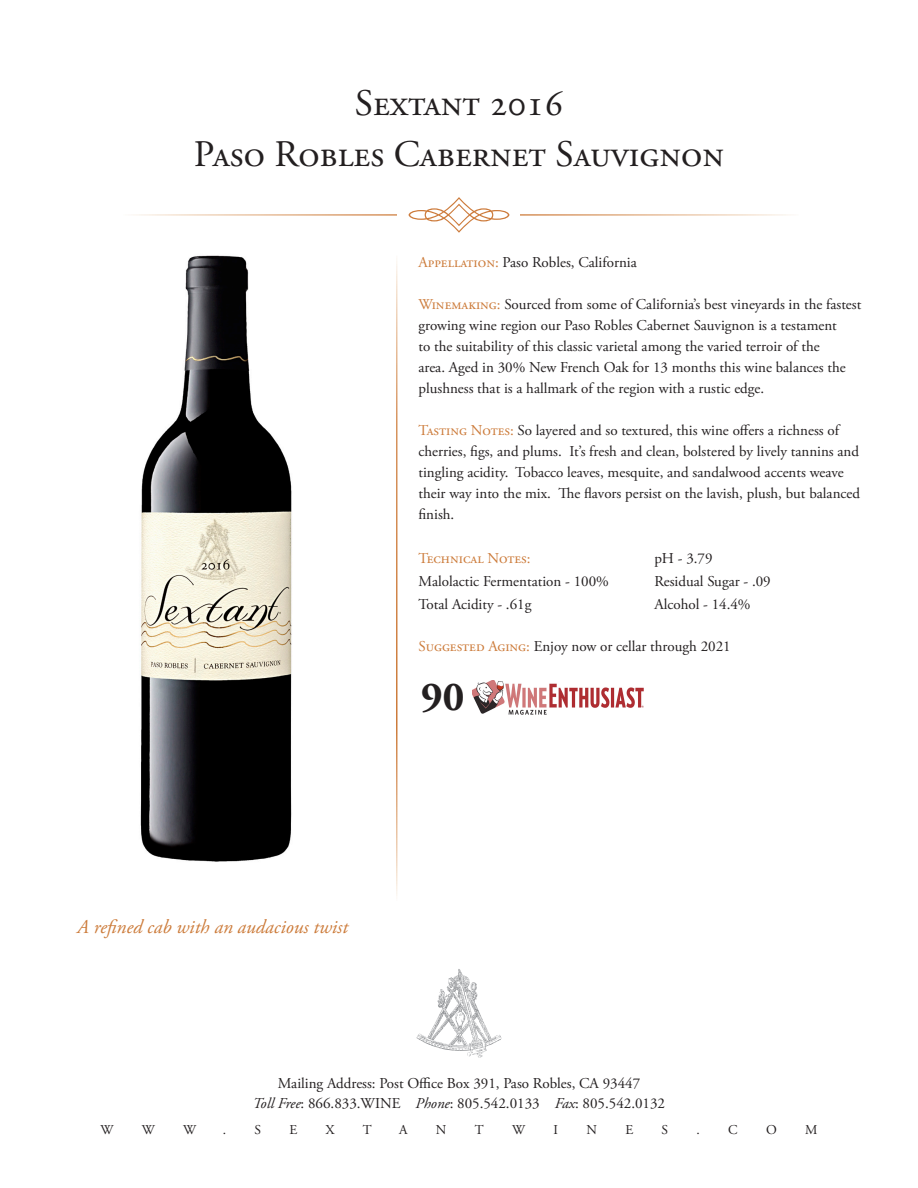
<style>
.page{position:relative;width:918px;height:1188px;background:#fff}
.page>*{position:absolute;margin:0;border:0;box-sizing:border-box;transform-origin:0 0}
.t1{font:700 41.25px "Adobe Garamond Pro";color:#231f20}
.t2{font:37.5px "Adobe Garamond Pro";color:#231f20}
.t3{font:italic 19.5px "Adobe Garamond Pro";color:#cc7b3a}
.t4{font:15px/21px "Adobe Garamond Pro";color:#231f20}
.t5{font:15px "Adobe Garamond Pro";color:#cc7b3a}
.t6{font:13.5px "Adobe Garamond Pro";color:#231f20}
.s1{color:#cc7b3a}
.s2{font-style:italic}
</style>
<div class="page">
<svg style="left:409px;top:197px;width:100px;height:36px"></svg>
<svg style="left:417px;top:969px;width:84px;height:88px"></svg>
<img style="left:140px;top:255px;width:152px;height:607px">
<img style="left:472px;top:680px;width:172px;height:35px">
<p class="t2" style="left:355px;top:81px;width:210px">Sextant 2016</p>
<p class="t2" style="left:194px;top:132px;width:532px">Paso Robles Cabernet Sauvignon</p>
<p class="t4" style="left:418px;top:253px;width:220px"><span class="s1">Appellation:</span> Paso Robles, California</p>
<p class="t4" style="left:418px;top:295px;width:444px"><span class="s1">Winemaking:</span> Sourced from some of California’s best vineyards in the fastest growing wine region our Paso Robles Cabernet Sauvignon is a testament<br>to the suitability of this classic varietal among the varied terroir of the<br>area. Aged in 30% New French Oak for 13 months this wine balances the plushness that is a hallmark of the region with a rustic edge.</p>
<p class="t4" style="left:418px;top:421px;width:443px"><span class="s1">Tasting Notes:</span> So layered and so textured, this wine offers a richness of cherries, figs, and plums. It’s fresh and clean, bolstered by lively tannins and tingling acidity. Tobacco leaves, mesquite, and sandalwood accents weave their way into the mix. The flavors persist on the lavish, plush, but balanced finish.</p>
<p class="t5" style="left:418px;top:549px;width:114px">Technical Notes:</p>
<p class="t4" style="left:654px;top:549px;width:60px">pH - 3.79</p>
<p class="t4" style="left:418px;top:571px;width:192px">Malolactic Fermentation - 100%</p>
<p class="t4" style="left:654px;top:571px;width:118px">Residual Sugar - .09</p>
<p class="t4" style="left:418px;top:594px;width:115px">Total Acidity - .61g</p>
<p class="t4" style="left:654px;top:594px;width:98px">Alcohol - 14.4%</p>
<p class="t4" style="left:418px;top:636px;width:314px"><span class="s1">Suggested Aging:</span> Enjoy now or cellar through 2021</p>
<p class="t1" style="left:421px;top:673px;width:44px">90</p>
<p class="t3" style="left:77px;top:915px;width:272px">A refined cab with an audacious twist</p>
<p class="t4" style="left:253px;top:1074px;width:414px;line-height:19.5px;text-align:center">Mailing Address: Post Office Box 391, Paso Robles, CA 93447<br><span class="s2">Toll Free</span>: 866.833.WINE <span class="s2">Phone</span>: 805.542.0133 <span class="s2">Fax</span>: 805.542.0132</p>
<p class="t6" style="left:101px;top:1122px;width:14px">W</p>
<p class="t6" style="left:142px;top:1122px;width:14px">W</p>
<p class="t6" style="left:183px;top:1122px;width:14px">W</p>
<p class="t6" style="left:223px;top:1122px;width:5px">.</p>
<p class="t6" style="left:255px;top:1122px;width:8px">S</p>
<p class="t6" style="left:290px;top:1122px;width:9px">E</p>
<p class="t6" style="left:326px;top:1122px;width:10px">X</p>
<p class="t6" style="left:363px;top:1122px;width:10px">T</p>
<p class="t6" style="left:399px;top:1122px;width:10px">A</p>
<p class="t6" style="left:436px;top:1122px;width:12px">N</p>
<p class="t6" style="left:475px;top:1122px;width:10px">T</p>
<p class="t6" style="left:512px;top:1122px;width:14px">W</p>
<p class="t6" style="left:554px;top:1122px;width:6px">I</p>
<p class="t6" style="left:586px;top:1122px;width:12px">N</p>
<p class="t6" style="left:625px;top:1122px;width:9px">E</p>
<p class="t6" style="left:662px;top:1122px;width:8px">S</p>
<p class="t6" style="left:697px;top:1122px;width:5px">.</p>
<p class="t6" style="left:728px;top:1122px;width:11px">C</p>
<p class="t6" style="left:766px;top:1122px;width:12px">O</p>
<p class="t6" style="left:805px;top:1122px;width:14px">M</p>
</div>
